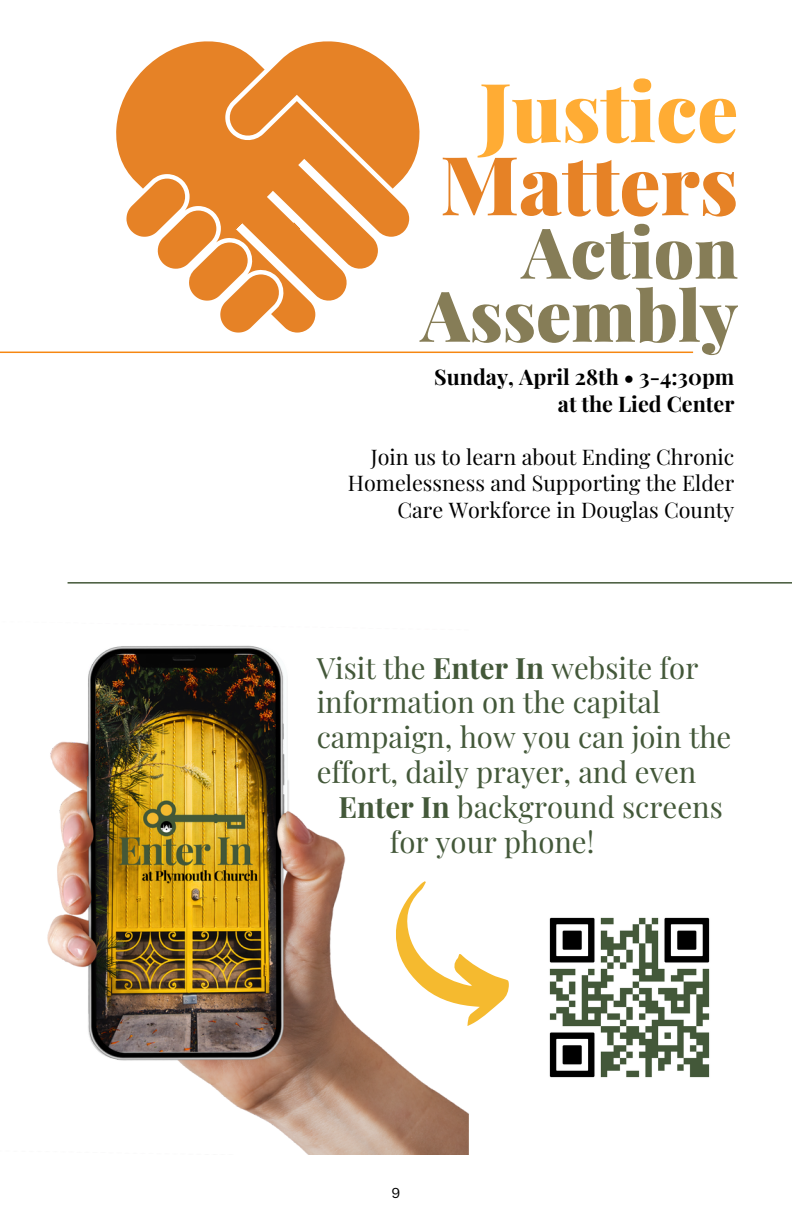
<style>
.page{position:relative;width:792px;height:1224px;background:#fff}
.page>*{position:absolute;margin:0;border:0;box-sizing:border-box;transform-origin:0 0}
.t1{font:900 81.6px/73.2px "Playfair Display";color:#ffac34;text-align:center}
.t2{font:900 70.2px/63.2px "Playfair Display";color:#867d57;text-align:right}
.t3{font:29.4px "Playfair Display";color:#435839}
.t4{font:21.6px/26.4px "Playfair Display";color:#000;text-align:right}
.t5{font:700 21.6px/26.4px "Playfair Display";color:#000;text-align:right}
.t6{font:14px "Canva Sans";color:#000}
.s1{color:#e68226}
.s2{font-weight:700}
</style>
<div class="page">
<svg style="left:116px;top:94px;width:10px;height:75px"></svg>
<svg style="left:126px;top:41px;width:294px;height:291px"></svg>
<hr style="left:0;top:352px;width:693px;height:1px;background:#f68712">
<img style="left:47px;top:645px;width:422px;height:510px">
<hr style="left:68px;top:582px;width:724px;height:2px;background:#435839">
<svg style="left:392px;top:876px;width:117px;height:155px"></svg>
<img style="left:549px;top:917px;width:161px;height:161px">
<p class="t1" style="left:440px;top:72px;width:299px">Justice<br><span class="s1">Matters</span></p>
<p class="t2" style="left:421px;top:218px;width:319px">Action<br>Assembly</p>
<h3 class="t5" style="left:434px;top:363px;width:302px">Sunday, April 28th • 3-4:30pm at the Lied Center</h3>
<p class="t4" style="left:348px;top:443px;width:388px">Join us to learn about Ending Chronic<br>Homelessness and Supporting the Elder<br>Care Workforce in Douglas County</p>
<h2 class="t3" style="left:317px;top:647px;width:383px">Visit the <span class="s2">Enter In</span> website for</h2>
<h2 class="t3" style="left:317px;top:682px;width:345px">information on the capital</h2>
<h2 class="t3" style="left:317px;top:716px;width:416px">campaign, how you can join the</h2>
<h2 class="t3" style="left:317px;top:751px;width:381px">effort, daily prayer, and even</h2>
<h2 class="t3" style="left:339px;top:786px;width:386px"><span class="s2">Enter In</span> background screens</h2>
<h2 class="t3" style="left:390px;top:821px;width:206px">for your phone!</h2>
<p class="t6" style="left:391px;top:1183px;width:10px">9</p>
</div>
